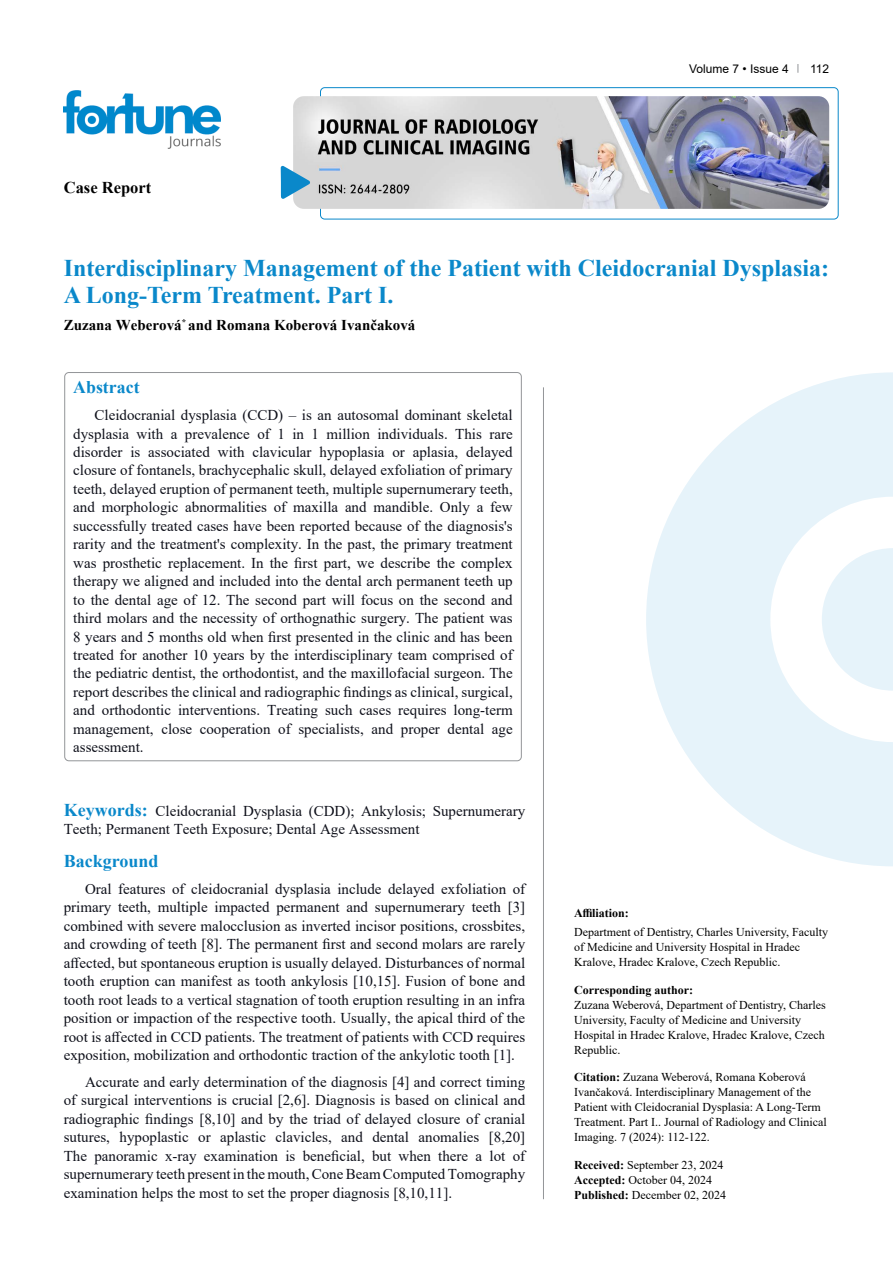
<style>
.page{position:relative;width:893px;height:1263px;background:#fff}
.page>*{position:absolute;margin:0;border:0;box-sizing:border-box;transform-origin:0 0}
.t1{font:700 24px/27px "Times New Roman";color:#0a88ca}
.t2{font:700 18px "Times New Roman";color:#0a88ca}
.t3{font:700 17.85px "Times New Roman";color:#0a88ca}
.t4{font:700 16.5px "Times New Roman";color:#000}
.t5{font:15px/18.5px "Times New Roman";color:#0e101a;text-align:justify}
.t6{font:700 15px "Times New Roman";color:#000}
.t7{font:12px/15px "Times New Roman";color:#000}
.t8{font:700 12px "Times New Roman";color:#000}
.t9{font:12px "Arial";color:#000}
.s1{font-weight:700;font-size:18px;color:#0a88ca}
.s2{font-weight:700}
</style>
<div class="page">
<div style="left:320px;top:87px;width:518px;height:132px;border:1px solid #0a88ca;border-radius:4px"></div>
<img style="left:64px;top:90px;width:157px;height:59px">
<img style="left:293px;top:96px;width:536px;height:113px">
<svg style="left:281px;top:166px;width:29px;height:33px"></svg>
<svg style="left:646px;top:372px;width:247px;height:494px;fill:#e6f3fa"></svg>
<svg style="left:822px;top:548px;width:71px;height:143px"></svg>
<hr style="left:543px;top:387px;width:1px;height:812px;background:#939598">
<p class="t4" style="left:64px;top:175px;width:89px">Case Report</p>
<p class="t9" style="left:689px;top:60px;width:101px">Volume 7 • Issue 4</p>
<p class="t9" style="left:810px;top:60px;width:21px">112</p>
<h1 class="t1" style="left:64px;top:254px;width:767px">Interdisciplinary Management of the Patient with Cleidocranial Dysplasia:<br>A Long-Term Treatment. Part I.</h1>
<p class="t6" style="left:64px;top:314px;width:353px">Zuzana Weberová<sup>*</sup> and Romana Koberová Ivančaková</p>
<p class="t3" style="left:73px;top:374px;width:68px">Abstract</p>
<p class="t5" style="left:73px;top:405px;width:441px;text-indent:21px">Cleidocranial dysplasia (CCD) – is an autosomal dominant skeletal dysplasia with a prevalence of 1 in 1 million individuals. This rare disorder is associated with clavicular hypoplasia or aplasia, delayed closure of fontanels, brachycephalic skull, delayed exfoliation of primary teeth, delayed eruption of permanent teeth, multiple supernumerary teeth, and morphologic abnormalities of maxilla and mandible. Only a few successfully treated cases have been reported because of the diagnosis's rarity and the treatment's complexity. In the past, the primary treatment was prosthetic replacement. In the first part, we describe the complex therapy we aligned and included into the dental arch permanent teeth up to the dental age of 12. The second part will focus on the second and third molars and the necessity of orthognathic surgery. The patient was 8 years and 5 months old when first presented in the clinic and has been treated for another 10 years by the interdisciplinary team comprised of the pediatric dentist, the orthodontist, and the maxillofacial surgeon. The report describes the clinical and radiographic findings as clinical, surgical, and orthodontic interventions. Treating such cases requires long-term management, close cooperation of specialists, and proper dental age assessment.</p>
<p class="t5" style="left:64px;top:801px;width:463px"><span class="s1">Keywords:</span> Cleidocranial Dysplasia (CDD); Ankylosis; Supernumerary<br>Teeth; Permanent Teeth Exposure; Dental Age Assessment</p>
<p class="t2" style="left:64px;top:848px;width:96px">Background</p>
<p class="t5" style="left:64px;top:879px;width:463px;text-indent:21px">Oral features of cleidocranial dysplasia include delayed exfoliation of primary teeth, multiple impacted permanent and supernumerary teeth [3] combined with severe malocclusion as inverted incisor positions, crossbites, and crowding of teeth [8]. The permanent first and second molars are rarely affected, but spontaneous eruption is usually delayed. Disturbances of normal tooth eruption can manifest as tooth ankylosis [10,15]. Fusion of bone and tooth root leads to a vertical stagnation of tooth eruption resulting in an infra position or impaction of the respective tooth. Usually, the apical third of the root is affected in CCD patients. The treatment of patients with CCD requires exposition, mobilization and orthodontic traction of the ankylotic tooth [1].</p>
<p class="t5" style="left:64px;top:1072px;width:463px;text-indent:21px">Accurate and early determination of the diagnosis [4] and correct timing of surgical interventions is crucial [2,6]. Diagnosis is based on clinical and radiographic findings [8,10] and by the triad of delayed closure of cranial sutures, hypoplastic or aplastic clavicles, and dental anomalies [8,20] The panoramic x-ray examination is beneficial, but when there a lot of supernumerary teeth present in the mouth, Cone Beam Computed Tomography examination helps the most to set the proper diagnosis [8,10,11].</p>
<p class="t8" style="left:574px;top:904px;width:56px">Affiliation:</p>
<p class="t7" style="left:574px;top:924px;width:256px">Department of Dentistry, Charles University, Faculty of Medicine and University Hospital in Hradec<br>Kralove, Hradec Kralove, Czech Republic.</p>
<p class="t8" style="left:574px;top:981px;width:121px">Corresponding author:</p>
<p class="t7" style="left:574px;top:997px;width:253px">Zuzana Weberová, Department of Dentistry, Charles University, Faculty of Medicine and University Hospital in Hradec Kralove, Hradec Kralove, Czech Republic.</p>
<p class="t7" style="left:574px;top:1069px;width:254px"><span class="s2">Citation:</span> Zuzana Weberová, Romana Koberová Ivančaková. Interdisciplinary Management of the Patient with Cleidocranial Dysplasia: A Long-Term Treatment. Part I.. Journal of Radiology and Clinical Imaging. 7 (2024): 112-122.</p>
<p class="t7" style="left:574px;top:1157px;width:153px"><span class="s2">Received:</span> September 23, 2024<br><span class="s2">Accepted:</span> October 04, 2024<br><span class="s2">Published:</span> December 02, 2024</p>
</div>
